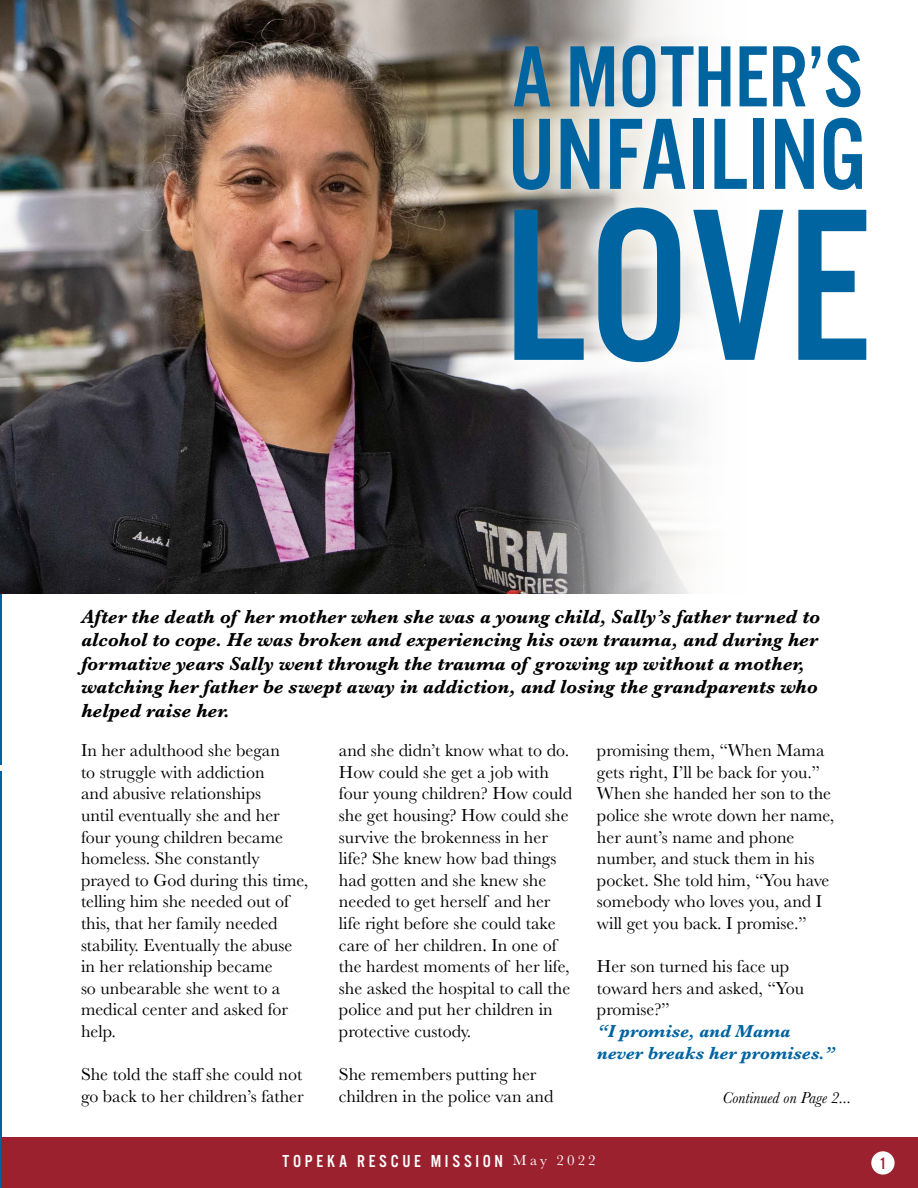
<style>
.page{position:relative;width:918px;height:1188px;background:#fff}
.page>*{position:absolute;margin:0;border:0;box-sizing:border-box;transform-origin:0 0}
.t1{font:225px "Alternate Got No 3 D";color:#0064a1}
.t2{font:105px "Alternate Got No 3 D";color:#0064a1}
.t3{font:90px "Alternate Got No 3 D";color:#0064a1}
.t4{font:italic 700 19.5px/23.4px "Baskerville";color:#000}
.t5{font:18px/21.6px "Baskerville";color:#000}
.t6{font:italic 700 18px/21.6px "Baskerville";color:#0064a1}
.t7{font:18px "Alternate Got No 3 D";letter-spacing:.21em;color:#fff}
.t8{font:17.25px "Alternate Got No 3 D";color:#9c212f}
.t9{font:italic 16.5px "Baskerville";color:#000}
.s1{font-family:"Baskerville";font-size:15px}
</style>
<div class="page">
<div style="left:0;top:1137px;width:918px;height:51px;background:#9c212f"></div>
<div style="left:871px;top:1151px;width:24px;height:24px;background:#fff;border-radius:50%"></div>
<hr style="left:0;top:1138px;width:1px;height:50px;background:#0064a1">
<hr style="left:0;top:771px;width:1px;height:367px;background:#0064a1">
<hr style="left:0;top:594px;width:1px;height:171px;background:#0064a1">
<img style="left:0;top:0;width:694px;height:593px">
<div style="left:492px;top:31px;width:382px;height:347px;background:#fff;opacity:.57"></div>
<h3 class="t3" style="left:511px;top:30px;width:352px">A MOTHER’S</h3>
<h2 class="t2" style="left:508px;top:100px;width:360px">UNFAILING</h2>
<h1 class="t1" style="left:503px;top:170px;width:369px">LOVE</h1>
<p class="t4" style="left:81px;top:605px;width:740px">After the death of her mother when she was a young child, Sally’s father turned to alcohol to cope. He was broken and experiencing his own trauma, and during her formative years Sally went through the trauma of growing up without a mother, watching her father be swept away in addiction, and losing the grandparents who helped raise her.</p>
<p class="t5" style="left:81px;top:740px;width:229px">In her adulthood she began<br>to struggle with addiction<br>and abusive relationships<br>until eventually she and her four young children became homeless. She constantly prayed to God during this time, telling him she needed out of this, that her family needed stability. Eventually the abuse in her relationship became<br>so unbearable she went to a medical center and asked for help.</p>
<p class="t5" style="left:81px;top:1064px;width:224px">She told the staff she could not go back to her children’s father</p>
<p class="t5" style="left:339px;top:740px;width:235px">and she didn’t know what to do.<br>How could she get a job with four young children? How could she get housing? How could she survive the brokenness in her life? She knew how bad things had gotten and she knew she needed to get herself and her life right before she could take care of her children. In one of the hardest moments of her life, she asked the hospital to call the police and put her children in protective custody.</p>
<p class="t5" style="left:339px;top:1064px;width:216px">She remembers putting her children in the police van and</p>
<p class="t5" style="left:597px;top:740px;width:239px">promising them, “When Mama gets right, I’ll be back for you.”<br>When she handed her son to the police she wrote down her name, her aunt’s name and phone number, and stuck them in his pocket. She told him, “You have somebody who loves you, and I will get you back. I promise.”</p>
<p class="t5" style="left:597px;top:956px;width:209px">Her son turned his face up toward hers and asked, “You promise?”</p>
<p class="t6" style="left:597px;top:1020px;width:239px">“I promise, and Mama never breaks her promises.”</p>
<p class="t9" style="left:723px;top:1087px;width:130px">Continued on Page 2...</p>
<p class="t7" style="left:283px;top:1152px;width:315px">TOPEKA RESCUE MISSION <span class="s1">May 2022</span></p>
<p class="t8" style="left:879px;top:1154px;width:9px">1</p>
</div>
